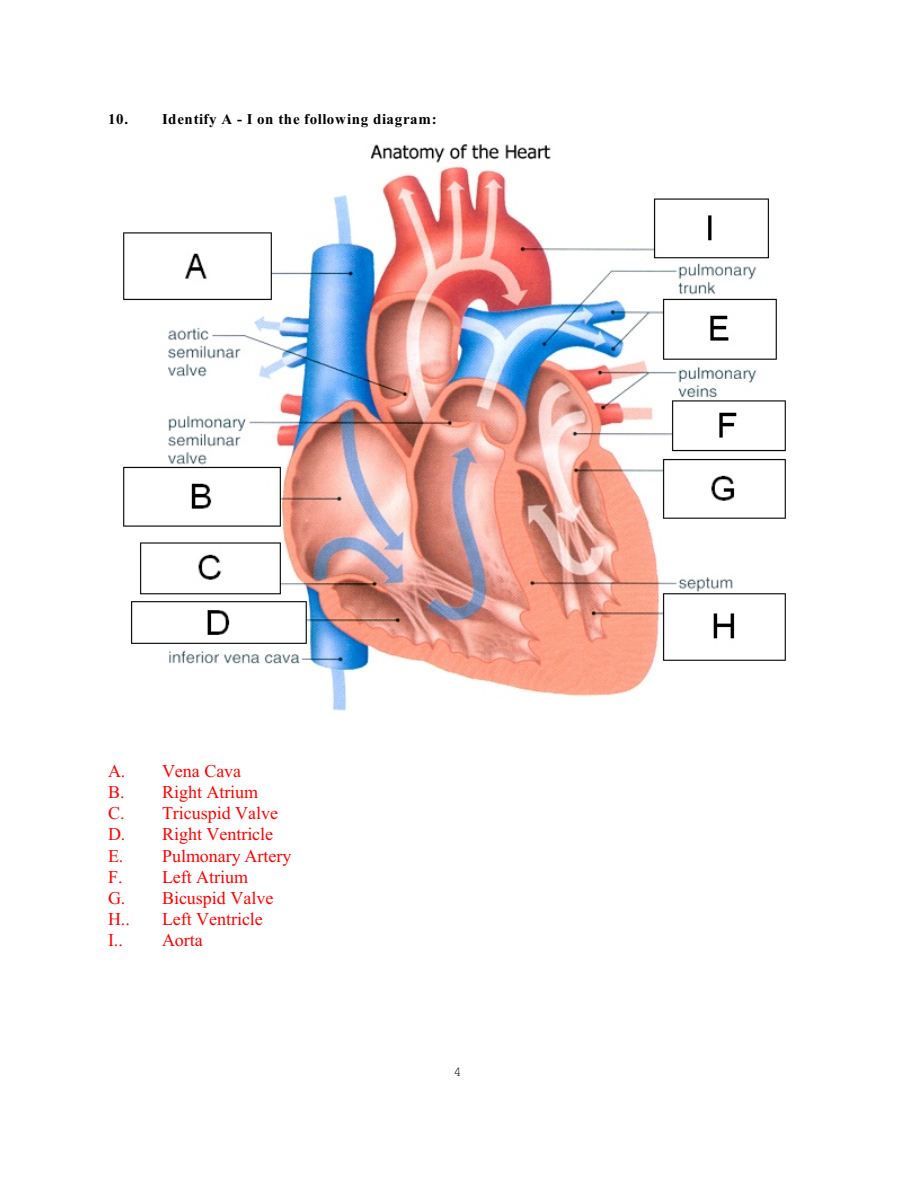
<style>
.page{position:relative;width:918px;height:1188px;background:#fff}
.page>*{position:absolute;margin:0;border:0;box-sizing:border-box;transform-origin:0 0}
.t1{font:18px/21.1px "Times New Roman";color:#f00}
.t2{font:700 15px "Times New Roman";letter-spacing:.045em;color:#000}
.t3{font:13.5px "Courier New";color:#000}
</style>
<div class="page">
<img style="left:123px;top:144px;width:663px;height:567px">
<p class="t2" style="left:108px;top:114px;width:330px">10. Identify A - I on the following diagram:</p>
<p class="t1" style="left:108px;top:762px;width:185px">A. Vena Cava<br>B. Right Atrium<br>C. Tricuspid Valve<br>D. Right Ventricle<br>E. Pulmonary Artery<br>F. Left Atrium<br>G. Bicuspid Valve<br>H..</p>
<p class="t1" style="left:162px;top:910px;width:102px">Left Ventricle</p>
<p class="t1" style="left:108px;top:931px;width:16px">I..</p>
<p class="t1" style="left:162px;top:931px;width:42px">Aorta</p>
<p class="t3" style="left:454px;top:1068px;width:10px">4</p>
</div>
